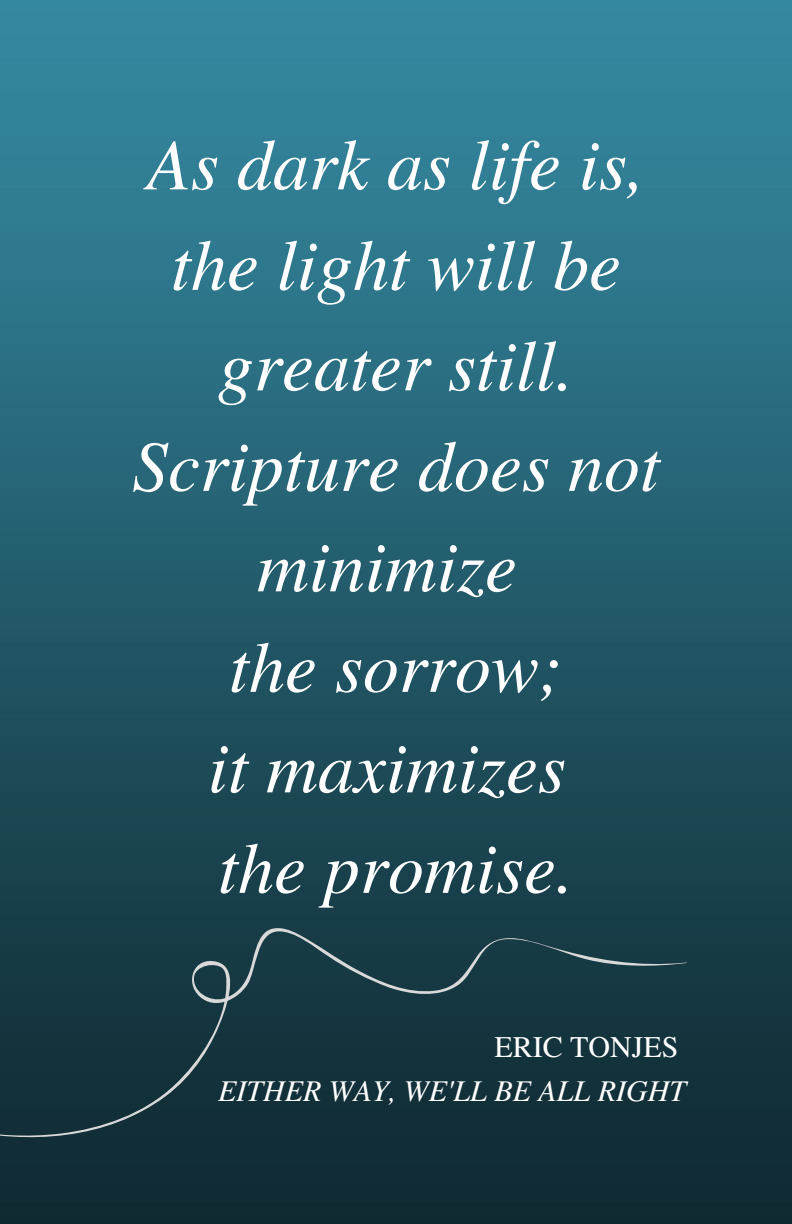
<style>
.page{position:relative;width:792px;height:1224px;background:#fff}
.page>*{position:absolute;margin:0;border:0;box-sizing:border-box;transform-origin:0 0}
.t1{font:italic 72px/100.4px "Te X Gyre Termes";color:#fff;text-align:center}
.t2{font:italic 30px "Te X Gyre Termes";color:#fff}
.t3{font:30px "Te X Gyre Termes";color:#fff}
</style>
<div class="page">
<img style="left:0;top:0;width:792px;height:1224px">
<div style="left:0;top:926px;width:687px;height:219px;background:#14353e"></div>
<p class="t1" style="left:147px;top:110px;width:500px">As dark as life is,</p>
<p class="t1" style="left:171px;top:211px;width:452px">the light will be greater still.</p>
<p class="t1" style="left:132px;top:412px;width:529px">Scripture does not minimize</p>
<p class="t1" style="left:229px;top:613px;width:336px">the sorrow;</p>
<p class="t1" style="left:208px;top:713px;width:359px">it maximizes</p>
<p class="t1" style="left:218px;top:814px;width:357px">the promise.</p>
<p class="t3" style="left:494px;top:1026px;width:186px">ERIC TONJES</p>
<p class="t2" style="left:218px;top:1069px;width:470px">EITHER WAY, WE'LL BE ALL RIGHT</p>
</div>
